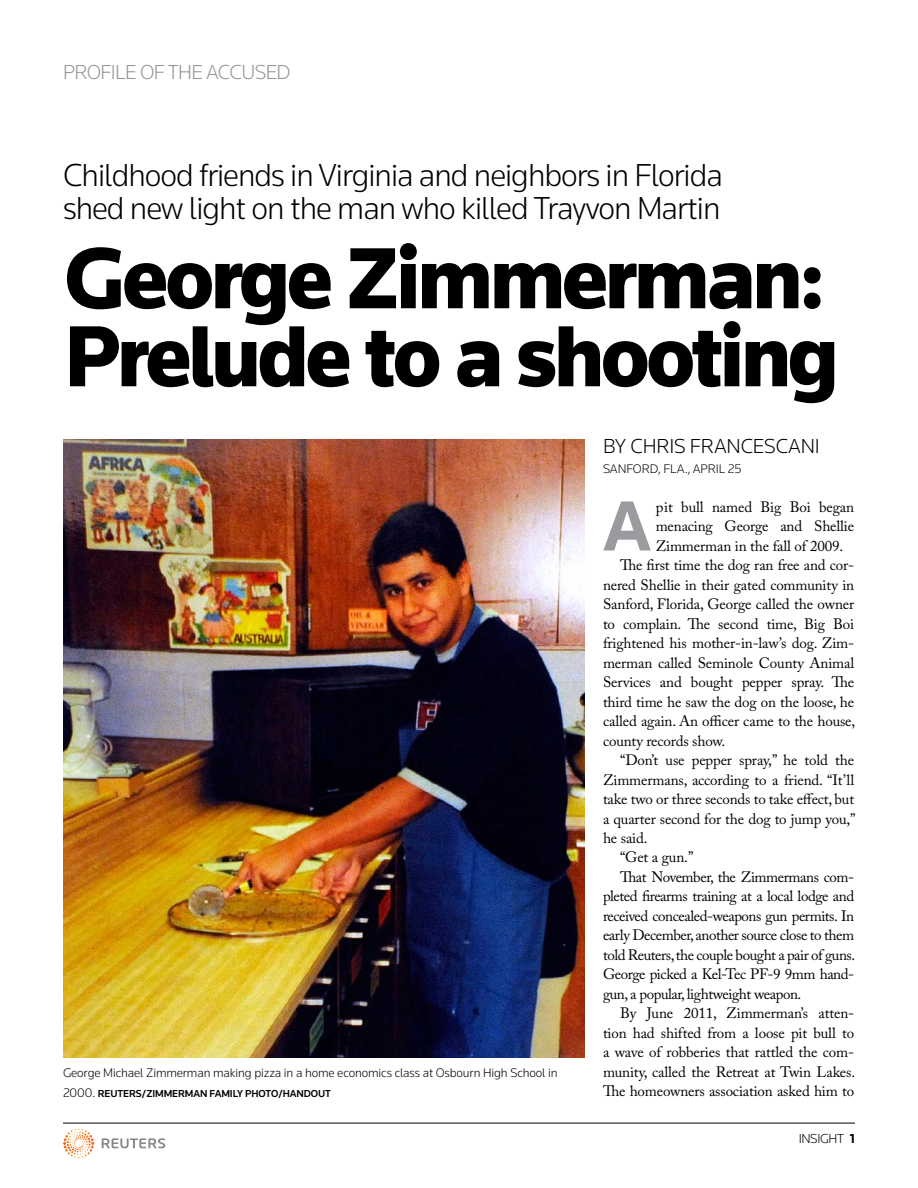
<style>
.page{position:relative;width:918px;height:1188px;background:#fff}
.page>*{position:absolute;margin:0;border:0;box-sizing:border-box;transform-origin:0 0}
.t1{font:900 90px/78px "Knowledge";letter-spacing:-.04em;color:#000}
.t2{font:700 73.5px "Knowledge";color:#999b9e}
.t3{font:300 33px/33px "Knowledge";letter-spacing:-.03em;color:#000}
.t4{font:300 21px "Knowledge";letter-spacing:-.03em;color:#939598}
.t5{font:300 21px "Knowledge";letter-spacing:-.01em;color:#000}
.t6{font:15px "Adobe Caslon Pro";letter-spacing:-.01em;color:#000}
.t7{font:15px "Adobe Caslon Pro";letter-spacing:-.03em;color:#000}
.t8{font:300 13.5px "Knowledge";letter-spacing:-.03em;color:#000}
.t9{font:300 12.9px "Knowledge";letter-spacing:-.01em;color:#000}
.t10{font:500 10.5px "Knowledge";letter-spacing:-.01em;color:#000}
.s1{font-weight:300;font-size:12.9px}
.s2{font-weight:700}
</style>
<div class="page">
<hr style="left:63px;top:1123px;width:792px;height:1px;background:#000">
<svg style="left:102px;top:1138px;width:63px;height:10px"></svg>
<svg style="left:63px;top:1129px;width:31px;height:27px"></svg>
<img style="left:63px;top:440px;width:522px;height:618px">
<h3 class="t4" style="left:63px;top:59px;width:226px">profile of the accused</h3>
<h3 class="t3" style="left:63px;top:158px;width:661px">Childhood friends in Virginia and neighbors in Florida shed new light on the man who killed Trayvon Martin</h3>
<h1 class="t1" style="left:65px;top:238px;width:776px">George Zimmerman:<br>Prelude to a shooting</h1>
<p class="t9" style="left:63px;top:1065px;width:496px">George Michael Zimmerman making pizza in a home economics class at Osbourn H igh School in</p>
<p class="t10" style="left:63px;top:1087px;width:263px"><span class="s1">2000.</span> REUTERS/ZIMMERMAN FAMILY PHOTO/HANDOUT</p>
<h3 class="t5" style="left:603px;top:433px;width:218px">By Chris Francescani</h3>
<p class="t9" style="left:603px;top:460px;width:140px">SAN FORD, Fla., April 25</p>
<h2 class="t2" style="left:603px;top:481px;width:50px">A</h2>
<p class="t6" style="left:656px;top:498px;width:200px">pit bull named Big Boi began</p>
<p class="t6" style="left:656px;top:517px;width:200px">menacing George and Shellie</p>
<p class="t6" style="left:656px;top:537px;width:189px">Zimmerman in the fall of 2009.</p>
<p class="t6" style="left:620px;top:556px;width:236px">The first time the dog ran free and cor-</p>
<p class="t6" style="left:603px;top:576px;width:253px">nered Shellie in their gated community in</p>
<p class="t6" style="left:603px;top:595px;width:253px">Sanford, Florida, George called the owner</p>
<p class="t6" style="left:603px;top:615px;width:253px">to complain. The second time, Big Boi</p>
<p class="t6" style="left:603px;top:634px;width:253px">frightened his mother-in-law’s dog. Zim-</p>
<p class="t6" style="left:603px;top:654px;width:253px">merman called Seminole County Animal</p>
<p class="t6" style="left:603px;top:673px;width:253px">Services and bought pepper spray. The</p>
<p class="t6" style="left:603px;top:693px;width:253px">third time he saw the dog on the loose, he</p>
<p class="t6" style="left:603px;top:712px;width:254px">called again. An officer came to the house,</p>
<p class="t6" style="left:603px;top:732px;width:124px">county records show.</p>
<p class="t6" style="left:620px;top:751px;width:236px">“Don’t use pepper spray,” he told the</p>
<p class="t6" style="left:603px;top:771px;width:253px">Zimmermans, according to a friend. “It’ll</p>
<p class="t6" style="left:603px;top:790px;width:253px">take two or three seconds to take effect, but</p>
<p class="t6" style="left:603px;top:810px;width:254px">a quarter second for the dog to jump you,”</p>
<p class="t6" style="left:603px;top:829px;width:46px">he said.</p>
<p class="t6" style="left:620px;top:849px;width:75px">“Get a gun.”</p>
<p class="t7" style="left:620px;top:868px;width:236px">That November, the Zimmermans com-</p>
<p class="t7" style="left:603px;top:888px;width:253px">pleted firearms training at a local lodge and</p>
<p class="t7" style="left:603px;top:907px;width:253px">received concealed-weapons gun permits. In</p>
<p class="t7" style="left:603px;top:927px;width:253px">early December, another source close to them</p>
<p class="t7" style="left:603px;top:946px;width:254px">told Reuters, the couple bought a pair of guns.</p>
<p class="t7" style="left:603px;top:966px;width:253px">George picked a Kel-Tec PF-9 9mm hand-</p>
<p class="t7" style="left:603px;top:985px;width:200px">gun, a popular, lightweight weapon.</p>
<p class="t6" style="left:620px;top:1005px;width:236px">By June 2011, Zimmerman’s atten-</p>
<p class="t6" style="left:603px;top:1024px;width:253px">tion had shifted from a loose pit bull to</p>
<p class="t6" style="left:603px;top:1044px;width:253px">a wave of robberies that rattled the com-</p>
<p class="t6" style="left:603px;top:1063px;width:254px">munity, called the Retreat at Twin Lakes.</p>
<p class="t6" style="left:603px;top:1083px;width:253px">The homeowners association asked him to</p>
<p class="t8" style="left:799px;top:1130px;width:58px">insight <span class="s2">1</span></p>
</div>
